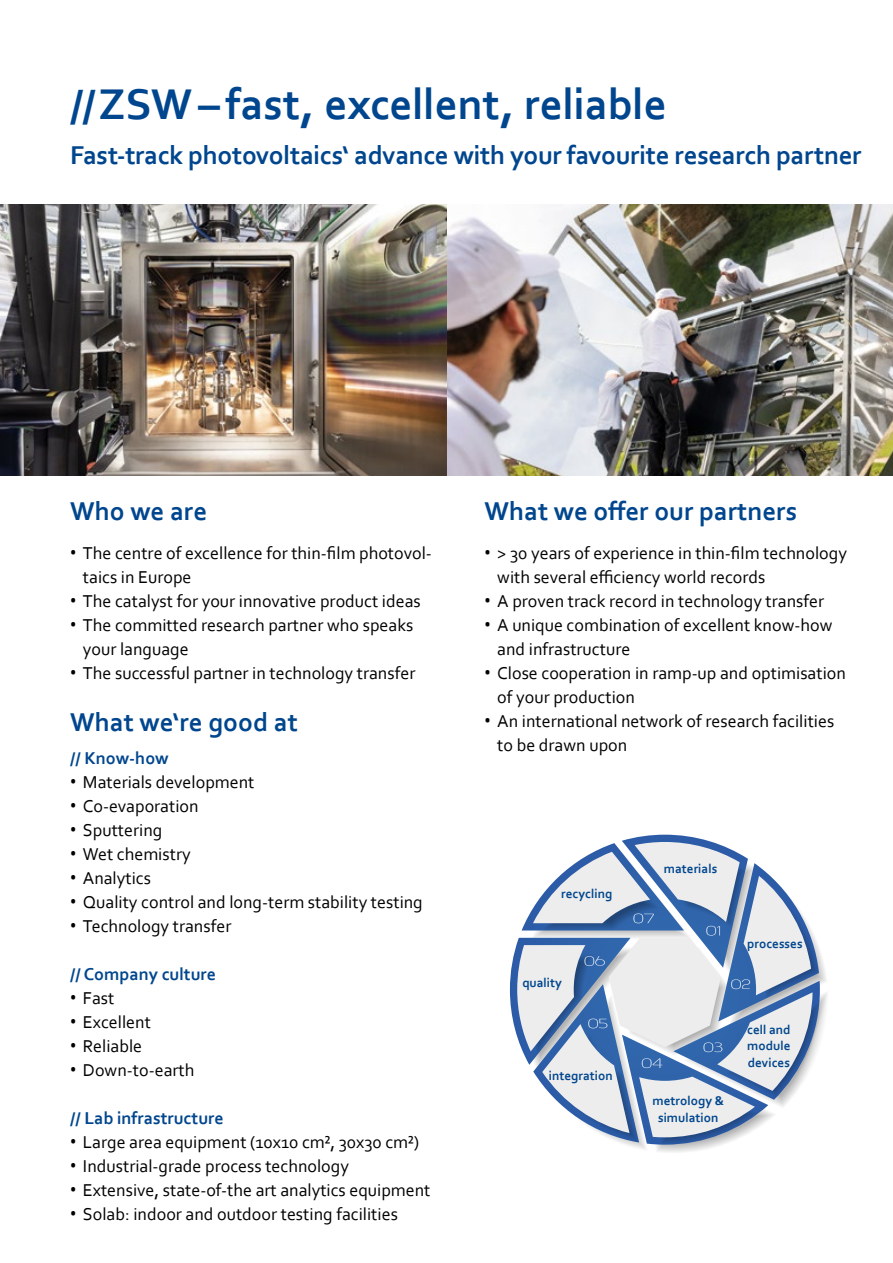
<style>
.page{position:relative;width:893px;height:1263px;background:#fff}
.page>*{position:absolute;margin:0;border:0;box-sizing:border-box;transform-origin:0 0}
.t1{font:700 45px "Corbel";letter-spacing:-.005em;color:#00468e}
.t2{font:700 27px "Corbel";letter-spacing:-.01em;color:#00468e}
.t3{font:18px/24px "Corbel";color:#000}
.t4{font:700 18px "Corbel";color:#00468e}
.t5{font:700 13.2px/16.5px "Corbel";color:#00468e;text-align:justify}
.s1{font-family:"Roboto";font-weight:500}
</style>
<div class="page">
<img style="left:0;top:205px;width:893px;height:270px">
<svg style="left:510px;top:835px;width:317px;height:317px"></svg>
<h1 class="t1" style="left:70px;top:76px;width:598px">//ZSW– fast, excellent, reliable</h1>
<h2 class="t2" style="left:70px;top:138px;width:793px">Fast-track photovoltaics‘ advance with your favourite research partner</h2>
<h2 class="t2" style="left:70px;top:494px;width:139px">Who we are</h2>
<p class="t3" style="left:83px;top:541px;width:350px;text-indent:-13px"><span class="s1">•</span> The centre of excellence for thin-film photovol&shy;taics in Europe</p>
<p class="t3" style="left:70px;top:589px;width:352px"><span class="s1">•</span> The catalyst for your innovative product ideas</p>
<p class="t3" style="left:83px;top:613px;width:332px;text-indent:-13px"><span class="s1">•</span> The committed research partner who speaks your language</p>
<p class="t3" style="left:70px;top:661px;width:347px"><span class="s1">•</span> The successful partner in technology transfer</p>
<h2 class="t2" style="left:70px;top:705px;width:229px">What we‘re good at</h2>
<p class="t4" style="left:70px;top:747px;width:100px">// Know-how</p>
<p class="t3" style="left:70px;top:770px;width:186px"><span class="s1">•</span> Materials development</p>
<p class="t3" style="left:70px;top:794px;width:130px"><span class="s1">•</span> Co-evaporation</p>
<p class="t3" style="left:70px;top:818px;width:94px"><span class="s1">•</span> Sputtering</p>
<p class="t3" style="left:70px;top:842px;width:122px"><span class="s1">•</span> Wet chemistry</p>
<p class="t3" style="left:70px;top:866px;width:82px"><span class="s1">•</span> Analytics</p>
<p class="t3" style="left:70px;top:890px;width:354px"><span class="s1">•</span> Quality control and long-term stability testing</p>
<p class="t3" style="left:70px;top:914px;width:163px"><span class="s1">•</span> Technology transfer</p>
<p class="t4" style="left:70px;top:963px;width:147px">// Company culture</p>
<p class="t3" style="left:70px;top:986px;width:46px"><span class="s1">•</span> Fast</p>
<p class="t3" style="left:70px;top:1010px;width:82px"><span class="s1">•</span> Excellent</p>
<p class="t3" style="left:70px;top:1034px;width:73px"><span class="s1">•</span> Reliable</p>
<p class="t3" style="left:70px;top:1058px;width:126px"><span class="s1">•</span> Down-to-earth</p>
<p class="t4" style="left:70px;top:1107px;width:155px">// Lab infrastructure</p>
<p class="t3" style="left:70px;top:1130px;width:351px"><span class="s1">•</span> Large area equipment (10x10 cm², 30x30 cm²)</p>
<p class="t3" style="left:70px;top:1154px;width:280px"><span class="s1">•</span> Industrial-grade process technology</p>
<p class="t3" style="left:70px;top:1178px;width:362px"><span class="s1">•</span> Extensive, state-of-the art analytics equipment</p>
<p class="t3" style="left:70px;top:1202px;width:329px"><span class="s1">•</span> Solab: indoor and outdoor testing facilities</p>
<h2 class="t2" style="left:484px;top:494px;width:314px">What we offer our partners</h2>
<p class="t3" style="left:497px;top:541px;width:351px;text-indent:-13px"><span class="s1">•</span> &gt; 30 years of experience in thin-film technology with several efficiency world records</p>
<p class="t3" style="left:484px;top:589px;width:341px"><span class="s1">•</span> A proven track record in technology transfer</p>
<p class="t3" style="left:497px;top:613px;width:337px;text-indent:-13px"><span class="s1">•</span> A unique combination of excellent know-how and infrastructure</p>
<p class="t3" style="left:497px;top:661px;width:350px;text-indent:-13px"><span class="s1">•</span> Close cooperation in ramp-up and optimisation of your production</p>
<p class="t3" style="left:497px;top:709px;width:338px;text-indent:-13px"><span class="s1">•</span> An international network of research facilities to be drawn upon</p>
<p class="t5" style="left:561px;top:885px;width:53px">recycling</p>
<p class="t5" style="left:522px;top:974px;width:41px">quality</p>
<p class="t5" style="left:549px;top:1067px;width:65px">integration</p>
<p class="t5" style="left:664px;top:860px;width:55px">materials</p>
<p class="t5" style="left:747px;top:934px;width:57px">processes</p>
<p class="t5" style="left:652px;top:1092px;width:73px;text-align:center">metrology &amp; simulation</p>
<p class="t5" style="left:747px;top:1021px;width:45px">cell and module devices</p>
</div>
